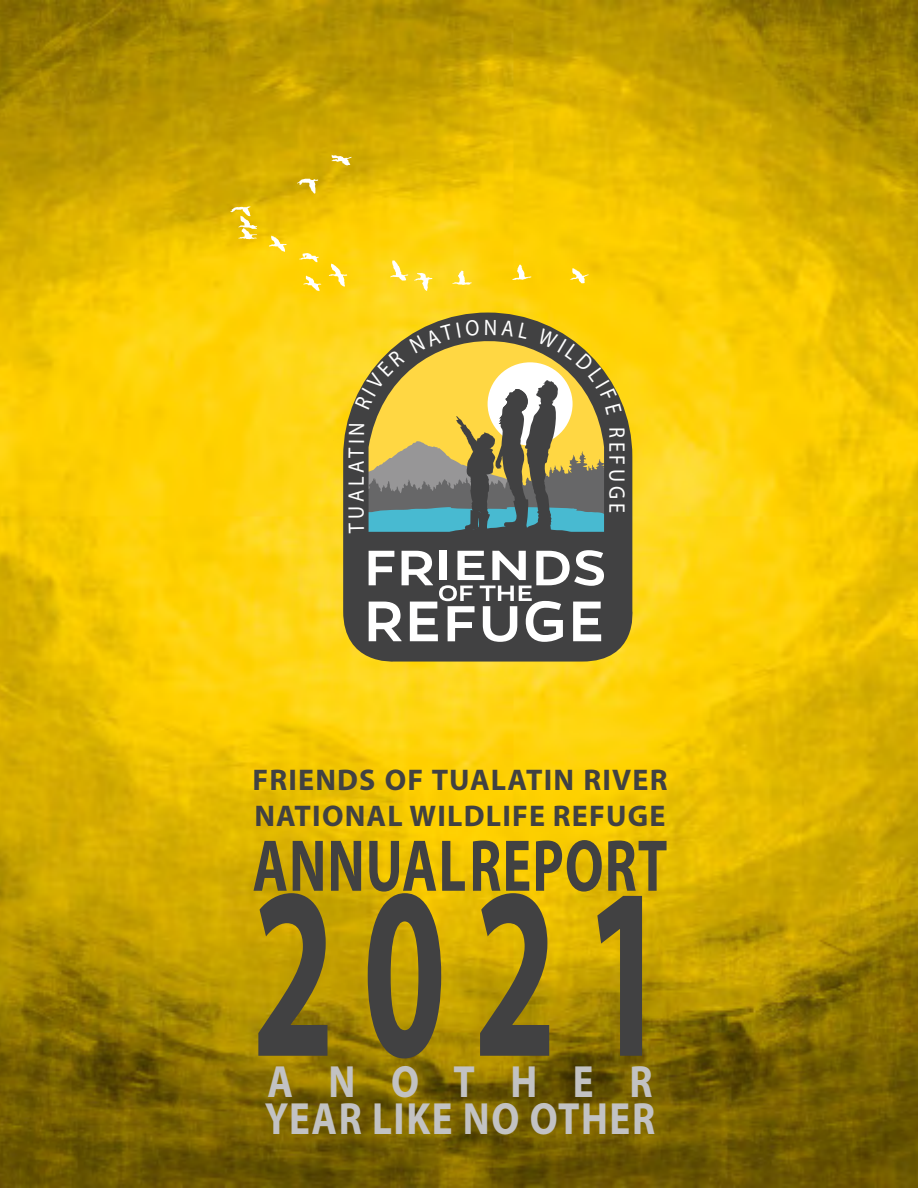
<style>
.page{position:relative;width:918px;height:1188px;background:#fff}
.page>*{position:absolute;margin:0;border:0;box-sizing:border-box;transform-origin:0 0}
.t1{font:700 246px "Myriad Pro";color:#414142;scale:.61 1}
.t2{font:700 73.95px "Myriad Pro";letter-spacing:.02em;color:#414142;scale:.73 1}
.t3{font:700 45.3px "Myriad Pro";letter-spacing:.04em;color:#c2c2c3;scale:.86 1}
.t4{font:700 45.3px "Myriad Pro";letter-spacing:.91em;color:#c2c2c3;scale:.86 1}
.t5{font:700 30px/36px "Myriad Pro";letter-spacing:.04em;color:#414142}
.t6{font:22.5px "Myriad Pro";letter-spacing:.19em;color:#fff;scale:.9 1}
</style>
<div class="page">
<img style="left:0;top:0;width:918px;height:1188px">
<svg style="left:230px;top:155px;width:359px;height:136px;background:#f4ca0b"></svg>
<svg style="left:343px;top:304px;width:295px;height:361px;background:#a99329"></svg>
<svg style="left:349px;top:320px;width:278px;height:322px;background:#8c8762"></svg>
<p class="t6" style="left:342px;top:519px;width:66px;rotate:-90deg">UALA</p>
<p class="t6" style="left:631px;top:427px;width:97px;rotate:90deg">REFUGE</p>
<p class="t5" style="left:252px;top:761px;width:417px">FRIENDS OF TUALATIN RIVER<br>NATIONAL WILDLIFE REFUGE</p>
<p class="t2" style="left:253px;top:818px;width:570px">ANNUAL REPORT</p>
<p class="t1" style="left:252px;top:812px;width:683px">2021</p>
<p class="t4" style="left:267px;top:1052px;width:449px">ANOTHER</p>
<p class="t3" style="left:265px;top:1090px;width:456px">YEAR LIKE NO OTHER</p>
</div>
